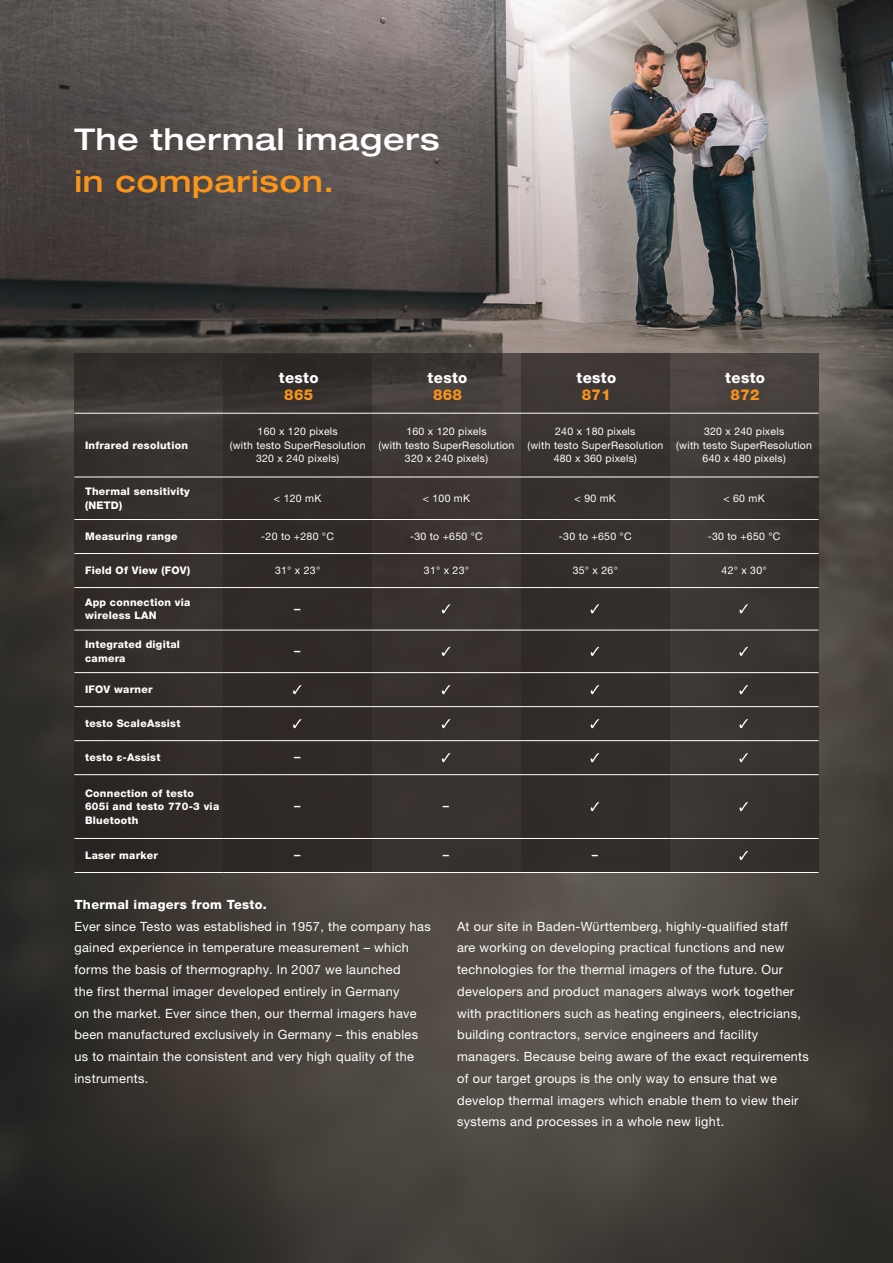
<style>
.page{position:relative;width:893px;height:1263px;background:#fff}
.page>*{position:absolute;margin:0;border:0;box-sizing:border-box;transform-origin:0 0}
.t1{font:500 expanded 30px "Helvetica Neue LTW1 G";letter-spacing:.025em;color:#fff}
.t2{font:500 expanded 30px "Helvetica Neue LTW1 G";letter-spacing:.025em;color:#f9951b}
.t3{font:800 15px "Helvetica Neue LTW1 G";letter-spacing:.025em;color:#fff}
.t4{font:800 15px "Helvetica Neue LTW1 G";letter-spacing:.025em;color:#f9951b}
.t5{font:12.75px/21.8px "Helvetica Neue LTW1 G";letter-spacing:.025em;color:#fff}
.t6{font:800 12.75px "Helvetica Neue LTW1 G";letter-spacing:.025em;color:#fff}
.t7{font:500 12.6px "Helvetica Neue LTW1 G";color:#fff}
.t8{font:10.5px/13.5px "Helvetica Neue LTW1 G";letter-spacing:.025em;color:#fff;text-align:center}
.t9{font:800 10.5px/13.5px "Helvetica Neue LTW1 G";letter-spacing:.025em;color:#fff}
</style>
<div class="page">
<img style="left:0;top:0;width:893px;height:1263px">
<div style="left:74px;top:354px;width:745px;height:519px;background:linear-gradient(to bottom,#413b38,#322c29)"></div>
<div style="left:223px;top:355px;width:149px;height:518px;background:#302a28"></div>
<div style="left:521px;top:354px;width:149px;height:519px;background:#342e2c"></div>
<hr style="left:74px;top:413px;width:149px;height:1px;background:#fff">
<hr style="left:223px;top:413px;width:149px;height:1px;background:#fff">
<hr style="left:372px;top:413px;width:149px;height:1px;background:#fff">
<hr style="left:521px;top:413px;width:149px;height:1px;background:#fff">
<hr style="left:670px;top:413px;width:149px;height:1px;background:#fff">
<hr style="left:74px;top:838px;width:149px;height:1px;background:#fff">
<hr style="left:223px;top:838px;width:149px;height:1px;background:#fff">
<hr style="left:372px;top:838px;width:149px;height:1px;background:#fff">
<hr style="left:521px;top:838px;width:149px;height:1px;background:#fff">
<hr style="left:670px;top:838px;width:149px;height:1px;background:#fff">
<hr style="left:74px;top:872px;width:149px;height:1px;background:#fff">
<hr style="left:223px;top:872px;width:149px;height:1px;background:#fff">
<hr style="left:372px;top:872px;width:149px;height:1px;background:#fff">
<hr style="left:521px;top:872px;width:149px;height:1px;background:#fff">
<hr style="left:670px;top:872px;width:149px;height:1px;background:#fff">
<hr style="left:74px;top:477px;width:149px;height:1px;background:#fff">
<hr style="left:223px;top:477px;width:149px;height:1px;background:#fff">
<hr style="left:372px;top:477px;width:149px;height:1px;background:#fff">
<hr style="left:521px;top:477px;width:149px;height:1px;background:#fff">
<hr style="left:670px;top:477px;width:149px;height:1px;background:#fff">
<hr style="left:74px;top:519px;width:149px;height:1px;background:#fff">
<hr style="left:223px;top:519px;width:149px;height:1px;background:#fff">
<hr style="left:372px;top:519px;width:149px;height:1px;background:#fff">
<hr style="left:521px;top:519px;width:149px;height:1px;background:#fff">
<hr style="left:670px;top:519px;width:149px;height:1px;background:#fff">
<hr style="left:74px;top:553px;width:149px;height:1px;background:#fff">
<hr style="left:223px;top:553px;width:149px;height:1px;background:#fff">
<hr style="left:372px;top:553px;width:149px;height:1px;background:#fff">
<hr style="left:521px;top:553px;width:149px;height:1px;background:#fff">
<hr style="left:670px;top:553px;width:149px;height:1px;background:#fff">
<hr style="left:74px;top:587px;width:149px;height:1px;background:#fff">
<hr style="left:223px;top:587px;width:149px;height:1px;background:#fff">
<hr style="left:372px;top:587px;width:149px;height:1px;background:#fff">
<hr style="left:521px;top:587px;width:149px;height:1px;background:#fff">
<hr style="left:670px;top:587px;width:149px;height:1px;background:#fff">
<hr style="left:74px;top:630px;width:149px;height:1px;background:#fff">
<hr style="left:223px;top:630px;width:149px;height:1px;background:#fff">
<hr style="left:372px;top:630px;width:149px;height:1px;background:#fff">
<hr style="left:521px;top:630px;width:149px;height:1px;background:#fff">
<hr style="left:670px;top:630px;width:149px;height:1px;background:#fff">
<hr style="left:74px;top:672px;width:149px;height:1px;background:#fff">
<hr style="left:223px;top:672px;width:149px;height:1px;background:#fff">
<hr style="left:372px;top:672px;width:149px;height:1px;background:#fff">
<hr style="left:521px;top:672px;width:149px;height:1px;background:#fff">
<hr style="left:670px;top:672px;width:149px;height:1px;background:#fff">
<hr style="left:74px;top:706px;width:149px;height:1px;background:#fff">
<hr style="left:223px;top:706px;width:149px;height:1px;background:#fff">
<hr style="left:372px;top:706px;width:149px;height:1px;background:#fff">
<hr style="left:521px;top:706px;width:149px;height:1px;background:#fff">
<hr style="left:670px;top:706px;width:149px;height:1px;background:#fff">
<hr style="left:74px;top:740px;width:149px;height:1px;background:#fff">
<hr style="left:223px;top:740px;width:149px;height:1px;background:#fff">
<hr style="left:372px;top:740px;width:149px;height:1px;background:#fff">
<hr style="left:521px;top:740px;width:149px;height:1px;background:#fff">
<hr style="left:670px;top:740px;width:149px;height:1px;background:#fff">
<hr style="left:74px;top:774px;width:149px;height:1px;background:#fff">
<hr style="left:223px;top:774px;width:149px;height:1px;background:#fff">
<hr style="left:372px;top:774px;width:149px;height:1px;background:#fff">
<hr style="left:521px;top:774px;width:149px;height:1px;background:#fff">
<hr style="left:670px;top:774px;width:149px;height:1px;background:#fff">
<svg style="left:442px;top:604px;width:8px;height:9px"></svg>
<svg style="left:591px;top:604px;width:8px;height:9px"></svg>
<svg style="left:739px;top:604px;width:9px;height:9px"></svg>
<svg style="left:442px;top:647px;width:8px;height:9px"></svg>
<svg style="left:591px;top:647px;width:8px;height:9px"></svg>
<svg style="left:739px;top:647px;width:9px;height:9px"></svg>
<svg style="left:293px;top:685px;width:9px;height:9px"></svg>
<svg style="left:442px;top:685px;width:8px;height:9px"></svg>
<svg style="left:591px;top:685px;width:8px;height:9px"></svg>
<svg style="left:739px;top:685px;width:9px;height:9px"></svg>
<svg style="left:293px;top:719px;width:9px;height:9px"></svg>
<svg style="left:442px;top:719px;width:8px;height:9px"></svg>
<svg style="left:591px;top:719px;width:8px;height:9px"></svg>
<svg style="left:739px;top:719px;width:9px;height:9px"></svg>
<svg style="left:442px;top:753px;width:8px;height:9px"></svg>
<svg style="left:591px;top:753px;width:8px;height:9px"></svg>
<svg style="left:739px;top:753px;width:9px;height:9px"></svg>
<svg style="left:591px;top:802px;width:8px;height:9px"></svg>
<svg style="left:739px;top:802px;width:9px;height:9px"></svg>
<svg style="left:739px;top:851px;width:9px;height:9px"></svg>
<h1 class="t1" style="left:74px;top:120px;width:367px">The thermal imagers</h1>
<h1 class="t2" style="left:74px;top:162px;width:261px">in comparison.</h1>
<p class="t3" style="left:279px;top:369px;width:41px">testo</p>
<p class="t4" style="left:284px;top:386px;width:31px">865</p>
<p class="t3" style="left:428px;top:369px;width:41px">testo</p>
<p class="t4" style="left:433px;top:386px;width:31px">868</p>
<p class="t3" style="left:576px;top:369px;width:41px">testo</p>
<p class="t4" style="left:582px;top:386px;width:31px">871</p>
<p class="t3" style="left:725px;top:369px;width:41px">testo</p>
<p class="t4" style="left:731px;top:386px;width:31px">872</p>
<p class="t9" style="left:85px;top:438px;width:104px">Infrared resolution</p>
<p class="t8" style="left:230px;top:425px;width:137px">160 x 120 pixels<br>(with testo SuperResolution<br>320 x 240 pixels)</p>
<p class="t8" style="left:379px;top:425px;width:137px">160 x 120 pixels<br>(with testo SuperResolution<br>320 x 240 pixels)</p>
<p class="t8" style="left:527px;top:425px;width:137px">240 x 180 pixels<br>(with testo SuperResolution<br>480 x 360 pixels)</p>
<p class="t8" style="left:676px;top:425px;width:137px">320 x 240 pixels<br>(with testo SuperResolution<br>640 x 480 pixels)</p>
<p class="t9" style="left:85px;top:485px;width:106px">Thermal sensitivity (NETD)</p>
<p class="t8" style="left:274px;top:491px;width:49px">&lt; 120 mK</p>
<p class="t8" style="left:423px;top:491px;width:49px">&lt; 100 mK</p>
<p class="t8" style="left:575px;top:491px;width:43px">&lt; 90 mK</p>
<p class="t8" style="left:723px;top:491px;width:43px">&lt; 60 mK</p>
<p class="t9" style="left:85px;top:530px;width:94px">Measuring range</p>
<p class="t8" style="left:261px;top:530px;width:74px">-20 to +280 °C</p>
<p class="t8" style="left:410px;top:530px;width:74px">-30 to +650 °C</p>
<p class="t8" style="left:559px;top:530px;width:74px">-30 to +650 °C</p>
<p class="t8" style="left:708px;top:530px;width:74px">-30 to +650 °C</p>
<p class="t9" style="left:85px;top:564px;width:107px">Field Of View (FOV)</p>
<p class="t8" style="left:275px;top:564px;width:47px">31° x 23°</p>
<p class="t8" style="left:424px;top:564px;width:47px">31° x 23°</p>
<p class="t8" style="left:573px;top:564px;width:47px">35° x 26°</p>
<p class="t8" style="left:721px;top:564px;width:47px">42° x 30°</p>
<p class="t9" style="left:85px;top:595px;width:107px">App connection via wireless LAN</p>
<p class="t7" style="left:294px;top:600px;width:8px">–</p>
<p class="t9" style="left:85px;top:638px;width:96px">Integrated digital camera</p>
<p class="t7" style="left:294px;top:643px;width:8px">–</p>
<p class="t9" style="left:85px;top:683px;width:69px">IFOV warner</p>
<p class="t9" style="left:85px;top:717px;width:97px">testo ScaleAssist</p>
<p class="t9" style="left:85px;top:751px;width:77px">testo ε-Assist</p>
<p class="t7" style="left:294px;top:749px;width:8px">–</p>
<p class="t9" style="left:85px;top:786px;width:136px">Connection of testo<br>605i and testo 770-3 via<br>Bluetooth</p>
<p class="t7" style="left:294px;top:798px;width:8px">–</p>
<p class="t7" style="left:443px;top:798px;width:8px">–</p>
<p class="t9" style="left:85px;top:849px;width:74px">Laser marker</p>
<p class="t7" style="left:294px;top:847px;width:8px">–</p>
<p class="t7" style="left:443px;top:847px;width:8px">–</p>
<p class="t7" style="left:592px;top:847px;width:8px">–</p>
<p class="t6" style="left:74px;top:897px;width:194px">Thermal imagers from Testo.</p>
<p class="t5" style="left:74px;top:915px;width:358px">Ever since Testo was established in 1957, the company has gained experience in temperature measurement – which forms the basis of thermography. In 2007 we launched<br>the first thermal imager developed entirely in Germany<br>on the market. Ever since then, our thermal imagers have been manufactured exclusively in Germany – this enables us to maintain the consistent and very high quality of the instruments.</p>
<p class="t5" style="left:457px;top:915px;width:353px">At our site in Baden-Württemberg, highly-qualified staff are working on developing practical functions and new technologies for the thermal imagers of the future. Our developers and product managers always work together with practitioners such as heating engineers, electricians, building contractors, service engineers and facility managers. Because being aware of the exact requirements of our target groups is the only way to ensure that we develop thermal imagers which enable them to view their systems and processes in a whole new light.</p>
</div>
